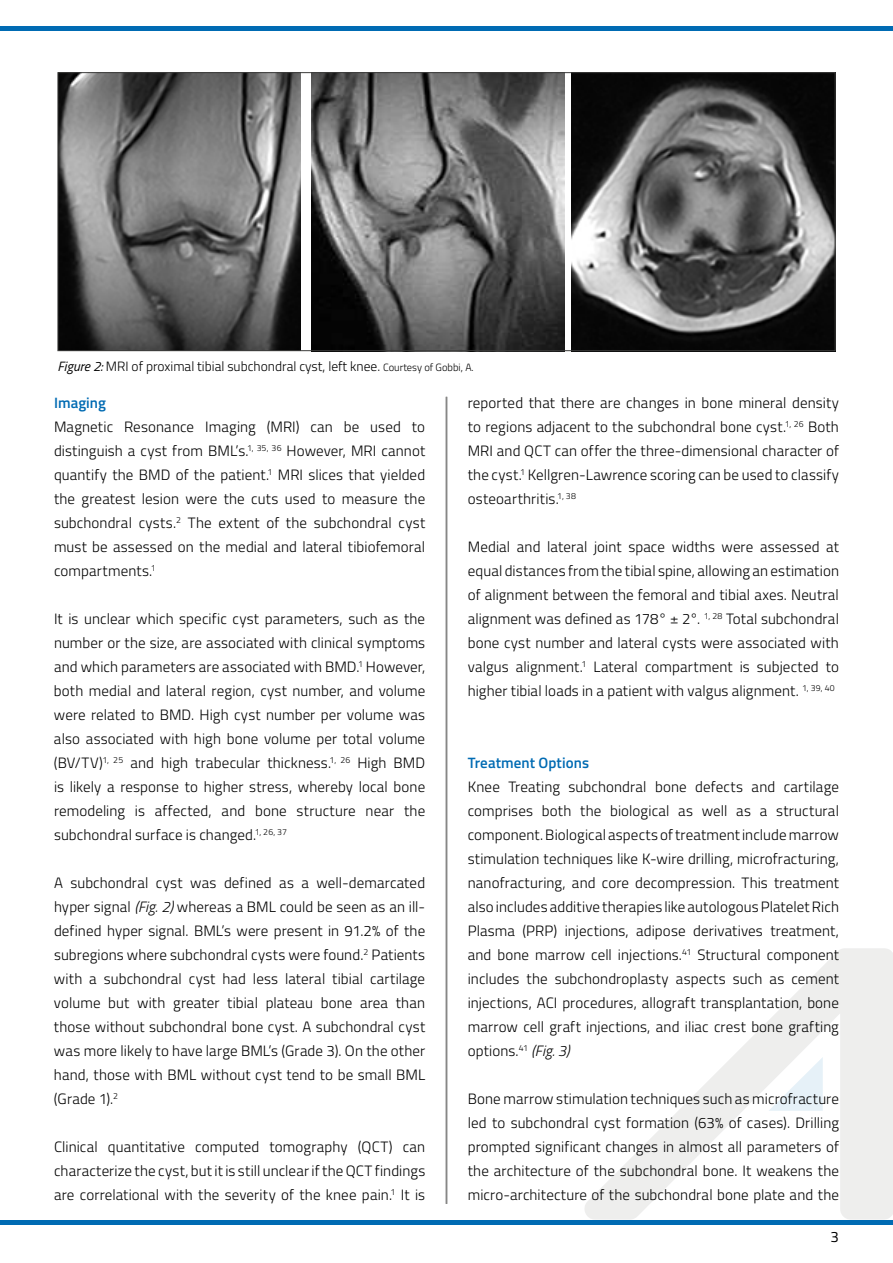
<style>
.page{position:relative;width:893px;height:1263px;background:#fff}
.page>*{position:absolute;margin:0;border:0;box-sizing:border-box;transform-origin:0 0}
.t1{font:300 15px/24px "Titillium";letter-spacing:.005em;color:#000;text-align:justify}
.t2{font:600 15px "Titillium";letter-spacing:.005em;color:#006bb3}
.t3{font:15px "Titillium";color:#000}
.t4{font:300 13.5px "Titillium";color:#000}
.s1{font-weight:400;font-style:italic}
.s2{font-size:10.5px}
.s3{font-style:italic}
</style>
<div class="page">
<svg style="left:585px;top:948px;width:308px;height:271px"></svg>
<svg style="left:768px;top:1057px;width:55px;height:54px"></svg>
<hr style="left:0;top:27px;width:893px;height:4px;background:#006bb3">
<hr style="left:0;top:1220px;width:893px;height:4px;background:#006bb3">
<hr style="left:446px;top:397px;width:1px;height:807px;background:#878786">
<img style="left:59px;top:74px;width:242px;height:275px">
<img style="left:311px;top:74px;width:253px;height:275px">
<img style="left:572px;top:74px;width:262px;height:275px">
<p class="t4" style="left:57px;top:361px;width:418px"><span class="s1">Figure 2:</span> MRI of proximal tibial subchondral cyst, left knee. <span class="s2">Courtesy of Gobbi, A.</span></p>
<p class="t2" style="left:54px;top:397px;width:54px">Imaging</p>
<p class="t1" style="left:54px;top:416px;width:373px">Magnetic Resonance Imaging (MRI) can be used to distinguish a cyst from BML’s.<sup>1,</sup> <sup>35,</sup> <sup>36</sup> However, MRI cannot quantify the BMD of the patient.<sup>1</sup> MRI slices that yielded the greatest lesion were the cuts used to measure the subchondral cysts.<sup>2</sup> The extent of the subchondral cyst must be assessed on the medial and lateral tibiofemoral compartments.<sup>1</sup></p>
<p class="t1" style="left:54px;top:608px;width:373px">It is unclear which specific cyst parameters, such as the number or the size, are associated with clinical symptoms and which parameters are associated with BMD.<sup>1</sup> However, both medial and lateral region, cyst number, and volume were related to BMD. High cyst number per volume was also associated with high bone volume per total volume (BV/TV)<sup>1,</sup> <sup>25</sup> and high trabecular thickness.<sup>1,</sup> <sup>26</sup> High BMD is likely a response to higher stress, whereby local bone remodeling is affected, and bone structure near the subchondral surface is changed.<sup>1,</sup> <sup>26,</sup> <sup>37</sup></p>
<p class="t1" style="left:54px;top:872px;width:373px">A subchondral cyst was defined as a well-demarcated hyper signal <span class="s3">(Fig. 2)</span> whereas a BML could be seen as an ill&shy;defined hyper signal. BML’s were present in 91.2% of the subregions where subchondral cysts were found.<sup>2</sup> Patients with a subchondral cyst had less lateral tibial cartilage volume but with greater tibial plateau bone area than those without subchondral bone cyst. A subchondral cyst was more likely to have large BML’s (Grade 3). On the other hand, those with BML without cyst tend to be small BML (Grade 1).<sup>2</sup></p>
<p class="t1" style="left:54px;top:1136px;width:373px">Clinical quantitative computed tomography (QCT) can characterize the cyst, but it is still unclear if the QCT findings are correlational with the severity of the knee pain.<sup>1</sup> It is</p>
<p class="t1" style="left:468px;top:392px;width:373px">reported that there are changes in bone mineral density to regions adjacent to the subchondral bone cyst.<sup>1,</sup> <sup>26</sup> Both MRI and QCT can offer the three-dimensional character of the cyst.<sup>1</sup> Kellgren-Lawrence scoring can be used to classify osteoarthritis.<sup>1,</sup> <sup>38</sup></p>
<p class="t1" style="left:468px;top:536px;width:373px">Medial and lateral joint space widths were assessed at equal distances from the tibial spine, allowing an estimation of alignment between the femoral and tibial axes. Neutral alignment was defined as 178° ± 2°. <sup>1,</sup> <sup>28</sup> Total subchondral bone cyst number and lateral cysts were associated with valgus alignment.<sup>1</sup> Lateral compartment is subjected to higher tibial loads in a patient with valgus alignment. <sup>1,</sup> <sup>39,</sup> <sup>40</sup></p>
<p class="t2" style="left:468px;top:757px;width:123px">Treatment Options</p>
<p class="t1" style="left:468px;top:776px;width:373px">Knee Treating subchondral bone defects and cartilage comprises both the biological as well as a structural component. Biological aspects of treatment include marrow stimulation techniques like K-wire drilling, microfracturing, nanofracturing, and core decompression. This treatment also includes additive therapies like autologous Platelet Rich Plasma (PRP) injections, adipose derivatives treatment, and bone marrow cell injections.<sup>41</sup> Structural component includes the subchondroplasty aspects such as cement injections, ACI procedures, allograft transplantation, bone marrow cell graft injections, and iliac crest bone grafting options.<sup>41</sup> <span class="s3">(Fig. 3)</span></p>
<p class="t1" style="left:468px;top:1088px;width:373px">Bone marrow stimulation techniques such as microfracture led to subchondral cyst formation (63% of cases). Drilling prompted significant changes in almost all parameters of the architecture of the subchondral bone. It weakens the micro-architecture of the subchondral bone plate and the</p>
<p class="t3" style="left:831px;top:1230px;width:10px">3</p>
</div>
